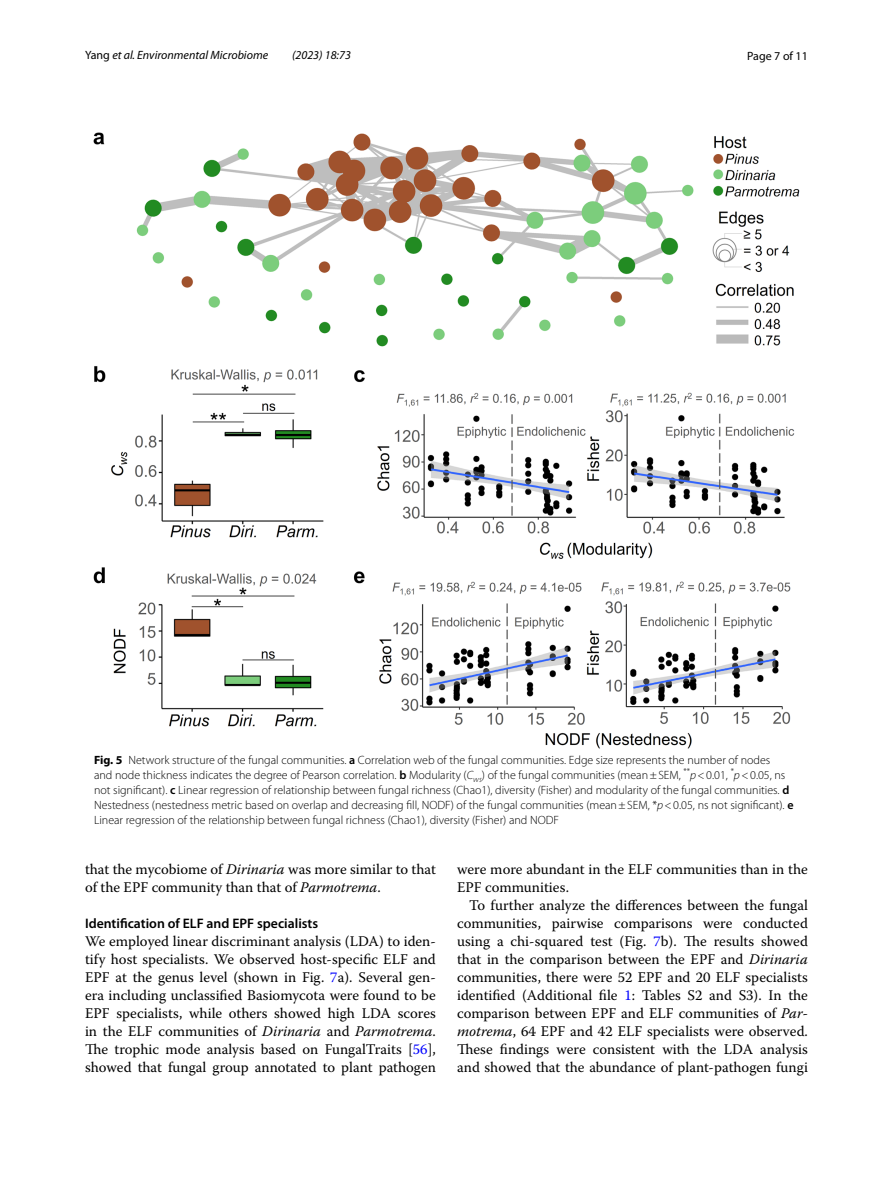
<style>
.page{position:relative;width:893px;height:1187px;background:#fff}
.page>*{position:absolute;margin:0;border:0;box-sizing:border-box;transform-origin:0 0}
.t1{font:14.7px/18px "Warnock Pro";color:#000}
.t2{font:600 13.8px "Myriad Pro";color:#000}
.t3{font:300 12px/15px "Myriad Pro";color:#000}
.t4{font:italic 12px "Myriad Pro";color:#000}
.t5{font:12px "Myriad Pro";color:#000}
.s1{font-style:normal}
.s2{font-weight:700}
.s3{font-weight:600}
.s4{font-style:italic}
.s5{color:#00f}
</style>
<div class="page">
<img style="left:94px;top:133px;width:705px;height:615px">
<p class="t4" style="left:85px;top:48px;width:185px"><span class="s1">Yang</span> et al. Environmental Microbiome</p>
<p class="t4" style="left:292px;top:48px;width:60px">(2023) 18:73</p>
<p class="t5" style="left:747px;top:48px;width:62px">Page 7 of 11</p>
<p class="t3" style="left:94px;top:752px;width:701px"><span class="s2">Fig. 5</span> Network structure of the fungal communities. <span class="s3">a</span> Correlation web of the fungal communities. Edge size represents the number of nodes<br>and node thickness indicates the degree of Pearson correlation. <span class="s3">b</span> Modularity (<span class="s4">C</span><sub>ws</sub>) of the fungal communities (mean±SEM, <sup>**</sup><span class="s4">p</span>&lt;0.01, <sup>*</sup><span class="s4">p</span>&lt;0.05, ns not significant). <span class="s3">c</span> Linear regression of relationship between fungal richness (Chao1), diversity (Fisher) and modularity of the fungal communities. <span class="s3">d </span>Nestedness (nestedness metric based on overlap and decreasing fill, NODF) of the fungal communities (mean±SEM, *<span class="s4">p</span>&lt;0.05, ns not significant). <span class="s3">e </span>Linear regression of the relationship between fungal richness (Chao1), diversity (Fisher) and NODF</p>
<p class="t1" style="left:85px;top:860px;width:352px">that the mycobiome of <span class="s4">Dirinaria</span> was more similar to that of the EPF community than that of <span class="s4">Parmotrema</span>.</p>
<p class="t2" style="left:85px;top:914px;width:235px">Identification of ELF and EPF specialists</p>
<p class="t1" style="left:85px;top:932px;width:352px;text-align:justify">We employed linear discriminant analysis (LDA) to iden&shy;tify host specialists. We observed host-specific ELF and EPF at the genus level (shown in Fig. <span class="s5">7</span>a). Several gen&shy;era including unclassified Basiomycota were found to be EPF specialists, while others showed high LDA scores in the ELF communities of <span class="s4">Dirinaria</span> and <span class="s4">Parmotrema</span>.<br>The trophic mode analysis based on FungalTraits [<span class="s5">56</span>], showed that fungal group annotated to plant pathogen</p>
<p class="t1" style="left:457px;top:860px;width:352px">were more abundant in the ELF communities than in the<br>EPF communities.</p>
<p class="t1" style="left:457px;top:896px;width:352px;text-align:justify;text-indent:12px">To further analyze the differences between the fungal communities, pairwise comparisons were conducted using a chi-squared test (Fig. <span class="s5">7</span>b). The results showed that in the comparison between the EPF and <span class="s4">Dirinaria </span>communities, there were 52 EPF and 20 ELF specialists identified (Additional file <span class="s5">1</span>: Tables S2 and S3). In the comparison between EPF and ELF communities of <span class="s4">Par&shy;motrema</span>, 64 EPF and 42 ELF specialists were observed.<br>These findings were consistent with the LDA analysis and showed that the abundance of plant-pathogen fungi</p>
</div>
